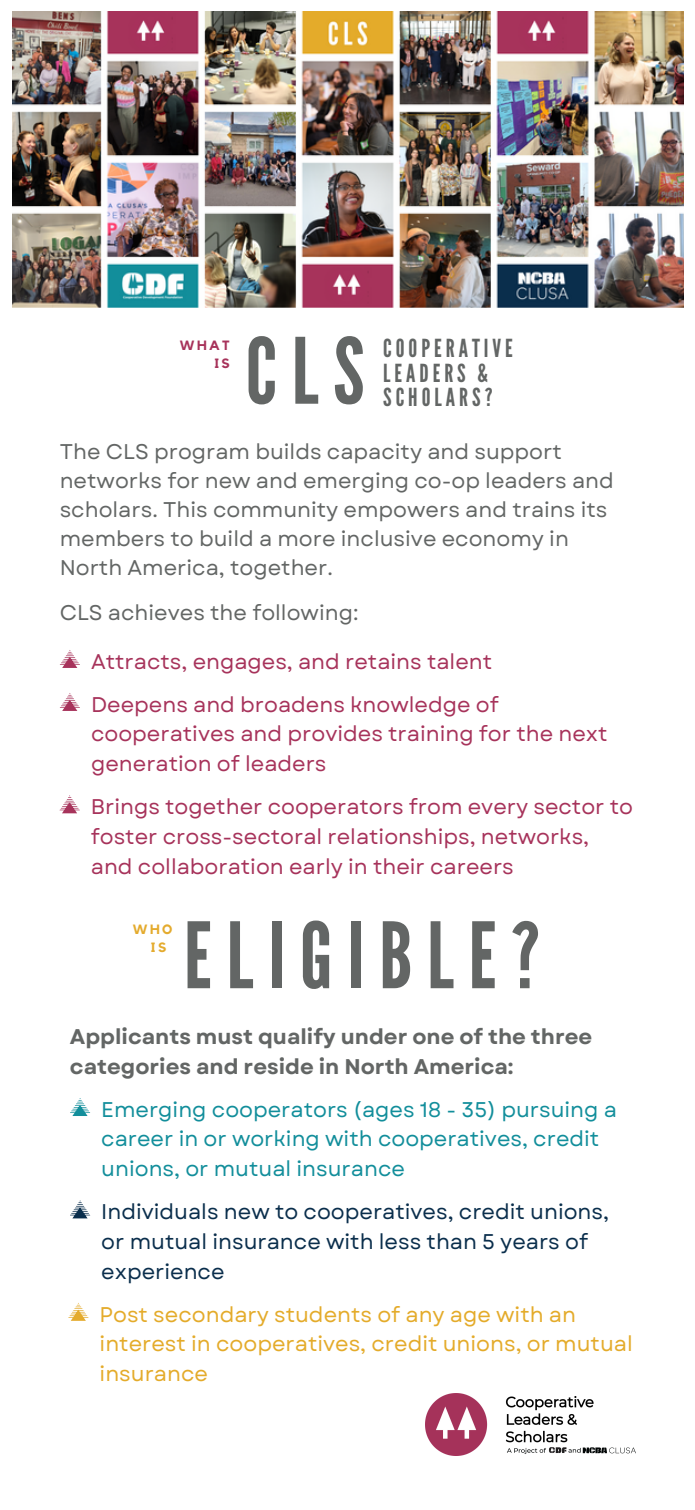
<style>
.page{position:relative;width:695px;height:1510px;background:#fff}
.page>*{position:absolute;margin:0;border:0;box-sizing:border-box;transform-origin:0 0}
.t1{font:91px "League Gothic";letter-spacing:.16em;color:#636665}
.t2{font:24.75px/24.8px "League Gothic";letter-spacing:.16em;color:#636665}
.t3{font:21.25px/29.8px "Garet";color:#a7335b}
.t4{font:21.25px/28.8px "Garet";color:#636665}
.t5{font:21.25px/29.8px "Garet";color:#128e9b}
.t6{font:21.25px/29.8px "Garet";color:#0a2e4c}
.t7{font:21.25px/29.8px "Garet";color:#e4ab2a}
.t8{font:700 21.25px/29.8px "Garet";color:#636665}
.t9{font:700 13.5px "Kollektif";letter-spacing:.175em;color:#a7335b}
.t10{font:700 13.5px/18px "Kollektif";color:#e4ab2e}
</style>
<div class="page">
<img style="left:426px;top:1393px;width:210px;height:62px">
<img style="left:12px;top:11px;width:671px;height:296px">
<svg style="left:60px;top:650px;width:20px;height:18px"></svg>
<svg style="left:60px;top:693px;width:20px;height:18px"></svg>
<svg style="left:59px;top:795px;width:21px;height:18px"></svg>
<svg style="left:70px;top:1098px;width:20px;height:18px"></svg>
<svg style="left:70px;top:1200px;width:20px;height:18px"></svg>
<svg style="left:68px;top:1303px;width:21px;height:17px"></svg>
<p class="t9" style="left:180px;top:339px;width:51px">WHAT</p>
<h2 class="t9" style="left:214px;top:357px;width:17px">IS</h2>
<h5 class="t1" style="left:246px;top:318px;width:120px">CLS</h5>
<h3 class="t2" style="left:383px;top:336px;width:131px">COOPERATIVE<br>LEADERS &amp;</h3>
<h3 class="t2" style="left:383px;top:385px;width:111px">SCHOLARS?</h3>
<p class="t4" style="left:60px;top:438px;width:556px">The CLS program builds capacity and support networks for new and emerging co-op leaders and scholars. This community empowers and trains its members to build a more inclusive economy in North America, together.</p>
<p class="t4" style="left:60px;top:598px;width:300px">CLS achieves the following:</p>
<h5 class="t3" style="left:91px;top:646px;width:403px">Attracts, engages, and retains talent</h5>
<p class="t3" style="left:91px;top:689px;width:518px">Deepens and broadens knowledge of cooperatives and provides training for the next generation of leaders</p>
<p class="t3" style="left:91px;top:792px;width:544px">Brings together cooperators from every sector to foster cross-sectoral relationships, networks, and collaboration early in their careers</p>
<p class="t10" style="left:151px;top:921px;width:23px;text-indent:-18px">WHO<br>IS</p>
<h5 class="t1" style="left:184px;top:903px;width:357px">ELIGIBLE?</h5>
<h5 class="t8" style="left:70px;top:1021px;width:524px">Applicants must qualify under one of the three categories and reside in North America:</h5>
<h5 class="t5" style="left:101px;top:1094px;width:517px">Emerging cooperators (ages 18 - 35) pursuing a career in or working with cooperatives, credit unions, or mutual insurance</h5>
<p class="t6" style="left:101px;top:1196px;width:509px">Individuals new to cooperatives, credit unions, or mutual insurance with less than 5 years of experience</p>
<h1 class="t7" style="left:100px;top:1299px;width:535px">Post secondary students of any age with an interest in cooperatives, credit unions, or mutual insurance</h1>
</div>
